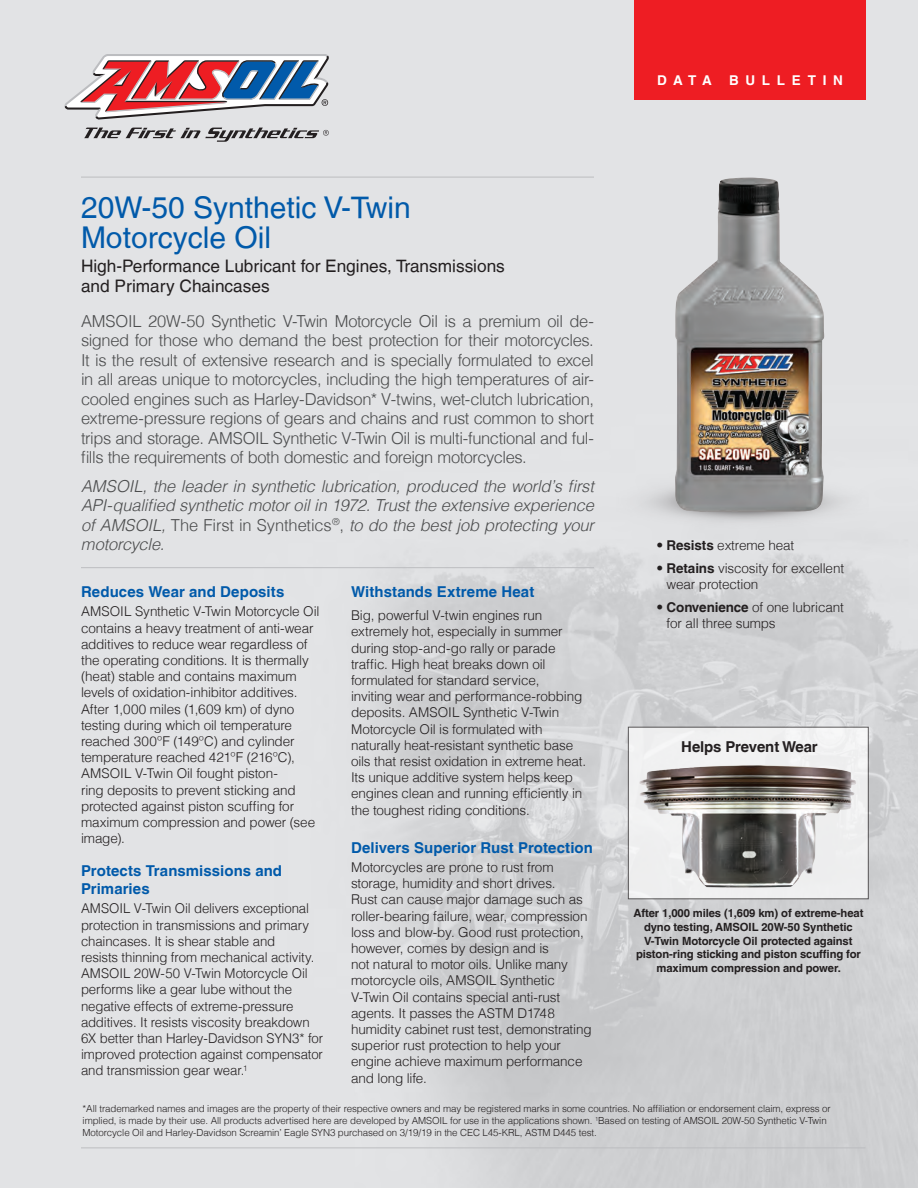
<style>
.page{position:relative;width:918px;height:1188px;background:#fff}
.page>*{position:absolute;margin:0;border:0;box-sizing:border-box;transform-origin:0 0}
.t1{font:30px/30px "Helvetica LT";color:#015aaa}
.t2{font:17.25px/20.7px "Helvetica LT";color:#231f20}
.t3{font:300 16.5px/19.5px "Helvetica LT";letter-spacing:-.025em;color:#4b4c4d;text-align:justify}
.t4{font:italic 300 16.5px/19.5px "Helvetica LT";letter-spacing:-.01em;color:#4b4c4d;text-align:justify}
.t5{font:700 15px/18px "Helvetica LT";letter-spacing:.005em;color:#015aaa}
.t6{font:700 15px "Helvetica LT";letter-spacing:-.01em;color:#231f20}
.t7{font:300 13.5px/16.2px "Helvetica LT";letter-spacing:-.01em;color:#231f20}
.t8{font:700 13.5px "Helvetica LT";letter-spacing:.5em;color:#fff}
.t9{font:700 11.25px/13.5px "Helvetica LT";letter-spacing:-.01em;color:#231f20;text-align:center}
.t10{font:300 9.75px/11.7px "Helvetica LT";letter-spacing:-.01em;color:#231f20}
.s1{font-style:normal}
.s2{font-weight:700}
</style>
<div class="page">
<svg style="left:84px;top:128px;width:245px;height:14px;background:#a7a6a8"></svg>
<svg style="left:64px;top:54px;width:265px;height:66px"></svg>
<hr style="left:81px;top:567px;width:513px;height:1px;background:#bcbdc0">
<hr style="left:81px;top:1148px;width:785px;height:1px;background:#bcbdc0">
<hr style="left:81px;top:177px;width:513px;height:1px;background:#bcbdc0">
<div style="left:634px;top:0;width:232px;height:100px;background:#ee1d23"></div>
<img style="left:675px;top:177px;width:149px;height:335px">
<div style="left:628px;top:727px;width:240px;height:172px;background:#f1f1f2"></div>
<img style="left:628px;top:753px;width:240px;height:140px">
<p class="t8" style="left:657px;top:72px;width:56px">DATA</p>
<p class="t8" style="left:729px;top:72px;width:115px">BULLETIN</p>
<h1 class="t1" style="left:81px;top:192px;width:331px">20W-50 Synthetic V-Twin<br>Motorcycle Oil</h1>
<p class="t2" style="left:81px;top:255px;width:425px">High-Performance Lubricant for Engines, Transmissions and Primary Chaincases</p>
<p class="t3" style="left:81px;top:311px;width:515px">AMSOIL 20W-50 Synthetic V-Twin Motorcycle Oil is a premium oil de&shy;signed for those who demand the best protection for their motorcycles.<br>It is the result of extensive research and is specially formulated to excel in all areas unique to motorcycles, including the high temperatures of air&shy;cooled engines such as Harley-Davidson* V-twins, wet-clutch lubrication, extreme-pressure regions of gears and chains and rust common to short trips and storage. AMSOIL Synthetic V-Twin Oil is multi-functional and ful&shy;fills the requirements of both domestic and foreign motorcycles.</p>
<p class="t4" style="left:81px;top:476px;width:515px">AMSOIL, the leader in synthetic lubrication, produced the world’s first API-qualified synthetic motor oil in 1972. Trust the extensive experience of AMSOIL, <span class="s1">The First in Synthetics</span><sup>®</sup><span class="s1">,</span> to do the best job protecting your motorcycle.</p>
<p class="t5" style="left:81px;top:583px;width:205px">Reduces Wear and Deposits</p>
<p class="t7" style="left:81px;top:603px;width:240px">AMSOIL Synthetic V-Twin Motorcycle Oil contains a heavy treatment of anti-wear additives to reduce wear regardless of the operating conditions. It is thermally (heat) stable and contains maximum levels of oxidation-inhibitor additives.<br>After 1,000 miles (1,609 km) of dyno testing during which oil temperature reached 300ºF (149ºC) and cylinder temperature reached 421ºF (216ºC), AMSOIL V-Twin Oil fought piston-<br>ring deposits to prevent sticking and protected against piston scuffing for maximum compression and power (see image).</p>
<p class="t5" style="left:81px;top:862px;width:203px">Protects Transmissions and<br>Primaries</p>
<p class="t7" style="left:81px;top:900px;width:244px">AMSOIL V-Twin Oil delivers exceptional protection in transmissions and primary chaincases. It is shear stable and<br>resists thinning from mechanical activity.<br>AMSOIL 20W-50 V-Twin Motorcycle Oil performs like a gear lube without the negative effects of extreme-pressure additives. It resists viscosity breakdown 6X better than Harley-Davidson SYN3* for improved protection against compensator and transmission gear wear.<sup>1</sup></p>
<p class="t5" style="left:351px;top:583px;width:185px">Withstands Extreme Heat</p>
<p class="t7" style="left:351px;top:607px;width:237px">Big, powerful V-twin engines run extremely hot, especially in summer during stop-and-go rally or parade traffic. High heat breaks down oil formulated for standard service,<br>inviting wear and performance-robbing deposits. AMSOIL Synthetic V-Twin Motorcycle Oil is formulated with naturally heat-resistant synthetic base oils that resist oxidation in extreme heat.<br>Its unique additive system helps keep engines clean and running efficiently in the toughest riding conditions.</p>
<p class="t5" style="left:351px;top:838px;width:243px">Delivers Superior Rust Protection</p>
<p class="t7" style="left:351px;top:859px;width:242px">Motorcycles are prone to rust from storage, humidity and short drives.<br>Rust can cause major damage such as roller-bearing failure, wear, compression loss and blow-by. Good rust protection, however, comes by design and is<br>not natural to motor oils. Unlike many motorcycle oils, AMSOIL Synthetic V-Twin Oil contains special anti-rust agents. It passes the ASTM D1748 humidity cabinet rust test, demonstrating superior rust protection to help your engine achieve maximum performance and long life.</p>
<p class="t7" style="left:656px;top:537px;width:139px">• <span class="s2">Resists</span> extreme heat</p>
<p class="t7" style="left:667px;top:560px;width:179px;text-indent:-10px">• <span class="s2">Retains</span> viscosity for excellent wear protection</p>
<p class="t7" style="left:667px;top:599px;width:179px;text-indent:-10px">• <span class="s2">Convenience</span> of one lubricant for all three sumps</p>
<p class="t6" style="left:681px;top:738px;width:138px">Helps Prevent Wear</p>
<p class="t9" style="left:633px;top:907px;width:232px">After 1,000 miles (1,609 km) of extreme-heat dyno testing, AMSOIL 20W-50 Synthetic V-Twin Motorcycle Oil protected against piston-ring sticking and piston scuffing for maximum compression and power.</p>
<p class="t10" style="left:83px;top:1103px;width:750px">*All trademarked names and images are the property of their respective owners and may be registered marks in some countries. No affiliation or endorsement claim, express or implied, is made by their use. All products advertised here are developed by AMSOIL for use in the applications shown. <sup>1</sup>Based on testing of AMSOIL 20W-50 Synthetic V-Twin<br>Motorcycle Oil and Harley-Davidson Screamin’ Eagle SYN3 purchased on 3/19/19 in the CEC L45-KRL, ASTM D445 test.</p>
</div>
